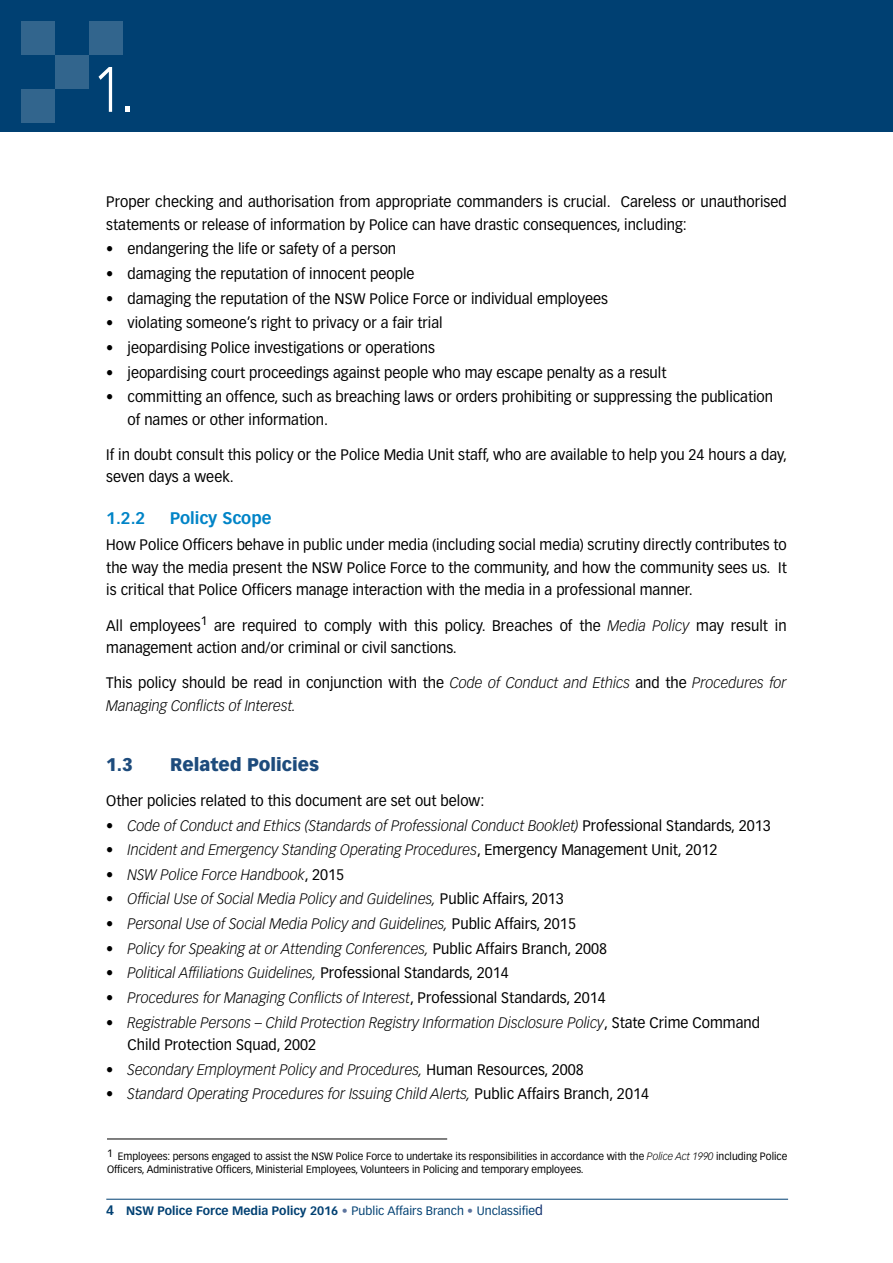
<style>
.page{position:relative;width:893px;height:1263px;background:#fff}
.page>*{position:absolute;margin:0;border:0;box-sizing:border-box;transform-origin:0 0}
.t1{font:300 63px "Vectora LT Std";color:#fff;scale:.8 1}
.Subhead{font:900 18px "Vectora LT Std";color:#1d4b7c}
.Subhead_2A{font:700 16.5px "Vectora LT Std";color:#0084c7}
.Dotpoints-body{font:italic 300 15px/22.5px "Vectora LT Std";color:#000;scale:.96 1}
.Dotpoints-body_2{font:15px/22.5px "Vectora LT Std";color:#000;scale:.96 1}
.Body_1_1_1{font:15px/22.5px "Vectora LT Std";color:#000;scale:.96 1}
.Body_under_heading_1{font:15px/22.5px "Vectora LT Std";color:#000;text-align:justify;scale:.96 1}
.Body_1_1_1-2{font:italic 300 15px/22.5px "Vectora LT Std";color:#000;scale:.96 1}
.t2{font:12px "Vectora LT Std";color:#004072}
.Body{font:10.5px/12.6px "Vectora LT Std";color:#000;scale:.96 1}
.s1{font-weight:300;font-style:italic}
.s2{font-weight:400;font-style:normal}
.s3{font-weight:700;font-size:13.5px}
.s4{font-weight:700}
.s5{font-weight:700;color:#5e759e}
.s6{font-size:13.5px;color:#0d2d6c}
</style>
<div class="page">
<hr style="left:106px;top:1199px;width:682px;height:1px;background:#004072">
<div style="left:0;top:0;width:893px;height:132px;background:#004072"></div>
<div style="left:21px;top:89px;width:34px;height:34px;background:#32658d"></div>
<div style="left:55px;top:55px;width:34px;height:34px;background:#32658d"></div>
<div style="left:89px;top:21px;width:34px;height:34px;background:#32658d"></div>
<div style="left:21px;top:21px;width:34px;height:34px;background:#32658d"></div>
<hr style="left:107px;top:1139px;width:340px;height:1px;background:#000">
<h1 class="t1" style="left:94px;top:53px;width:51px">1.</h1>
<p class="Body_1_1_1" style="left:106px;top:191px;width:710px">Proper checking and authorisation from appropriate commanders is crucial. Careless or unauthorised statements or release of information by Police can have drastic consequences, including:</p>
<p class="Dotpoints-body_2" style="left:106px;top:238px;width:303px">• endangering the life or safety of a person</p>
<p class="Dotpoints-body_2" style="left:106px;top:263px;width:323px">• damaging the reputation of innocent people</p>
<p class="Dotpoints-body_2" style="left:106px;top:287px;width:524px">• damaging the reputation of the NSW Police Force or individual employees</p>
<p class="Dotpoints-body_2" style="left:106px;top:312px;width:352px">• violating someone’s right to privacy or a fair trial</p>
<p class="Dotpoints-body_2" style="left:106px;top:336px;width:344px">• jeopardising Police investigations or operations</p>
<p class="Dotpoints-body_2" style="left:106px;top:361px;width:585px">• jeopardising court proceedings against people who may escape penalty as a result</p>
<p class="Dotpoints-body_2" style="left:128px;top:386px;width:674px;text-indent:-21px">• committing an offence, such as breaching laws or orders prohibiting or suppressing the publication of names or other information.</p>
<p class="Body_1_1_1" style="left:106px;top:443px;width:711px">If in doubt consult this policy or the Police Media Unit staff, who are available to help you 24 hours a day, seven days a week.</p>
<h2 class="Subhead_2A" style="left:106px;top:508px;width:41px">1.2.2</h2>
<h2 class="Subhead_2A" style="left:170px;top:508px;width:103px">Policy Scope</h2>
<p class="Body_under_heading_1" style="left:106px;top:534px;width:710px">How Police Officers behave in public under media (including social media) scrutiny directly contributes to the way the media present the NSW Police Force to the community, and how the community sees us. It is critical that Police Officers manage interaction with the media in a professional manner.</p>
<p class="Body_1_1_1" style="left:106px;top:614px;width:710px">All employees<sup>1</sup> are required to comply with this policy. Breaches of the <span class="s1">Media Policy</span> may result in management action and/or criminal or civil sanctions.</p>
<p class="Body_1_1_1-2" style="left:106px;top:672px;width:710px"><span class="s2">This policy should be read in conjunction with the</span> Code of Conduct and Ethics <span class="s2">and the</span> Procedures for<br>Managing Conflicts of Interest.</p>
<h2 class="Subhead" style="left:106px;top:753px;width:28px">1.3</h2>
<h2 class="Subhead" style="left:170px;top:753px;width:151px">Related Policies</h2>
<p class="Body_under_heading_1" style="left:106px;top:789px;width:395px">Other policies related to this document are set out below:</p>
<p class="Dotpoints-body" style="left:106px;top:814px;width:694px"><span class="s2">•</span> Code of Conduct and Ethics (Standards of Professional Conduct Booklet) <span class="s2">Professional Standards, 2013</span></p>
<p class="Dotpoints-body" style="left:106px;top:839px;width:638px"><span class="s2">•</span> Incident and Emergency Standing Operating Procedures<span class="s2">, Emergency Management Unit, 2012</span></p>
<p class="Dotpoints-body" style="left:106px;top:863px;width:249px"><span class="s2">•</span> NSW Police Force Handbook<span class="s2">, 2015</span></p>
<p class="Dotpoints-body" style="left:106px;top:888px;width:478px"><span class="s2">•</span> Official Use of Social Media Policy and Guidelines, <span class="s2">Public Affairs, 2013</span></p>
<p class="Dotpoints-body" style="left:106px;top:912px;width:491px"><span class="s2">•</span> Personal Use of Social Media Policy and Guidelines, <span class="s2">Public Affairs, 2015</span></p>
<p class="Dotpoints-body" style="left:106px;top:937px;width:523px"><span class="s2">•</span> Policy for Speaking at or Attending Conferences, <span class="s2">Public Affairs Branch, 2008</span></p>
<p class="Dotpoints-body" style="left:106px;top:962px;width:421px"><span class="s2">•</span> Political Affiliations Guidelines, <span class="s2">Professional Standards, 2014</span></p>
<p class="Dotpoints-body" style="left:106px;top:986px;width:522px"><span class="s2">•</span> Procedures for Managing Conflicts of Interest<span class="s2">, Professional Standards, 2014</span></p>
<p class="Dotpoints-body" style="left:128px;top:1011px;width:660px;text-indent:-21px"><span class="s2">•</span> Registrable Persons – Child Protection Registry Information Disclosure Policy<span class="s2">, State Crime Command<br>Child Protection Squad, 2002</span></p>
<p class="Dotpoints-body" style="left:106px;top:1058px;width:499px"><span class="s2">•</span> Secondary Employment Policy and Procedures, <span class="s2">Human Resources, 2008</span></p>
<p class="Dotpoints-body" style="left:106px;top:1083px;width:567px"><span class="s2">•</span> Standard Operating Procedures for Issuing Child Alerts, <span class="s2">Public Affairs Branch, 2014</span></p>
<p class="Body" style="left:107px;top:1150px;width:710px">1 Employees: persons engaged to assist the NSW Police Force to undertake its responsibilities in accordance with the <span class="s1">Police Act 1990</span> including Police<br>Officers, Administrative Officers, Ministerial Employees, Volunteers in Policing and temporary employees.</p>
<p class="t2" style="left:106px;top:1204px;width:438px"><span class="s3">4</span> <span class="s4">NSW Police Force Media Policy 2016</span> <span class="s5">•</span> Public Affairs Branch <span class="s5">•</span> Unclassifie<span class="s6">d</span></p>
</div>
